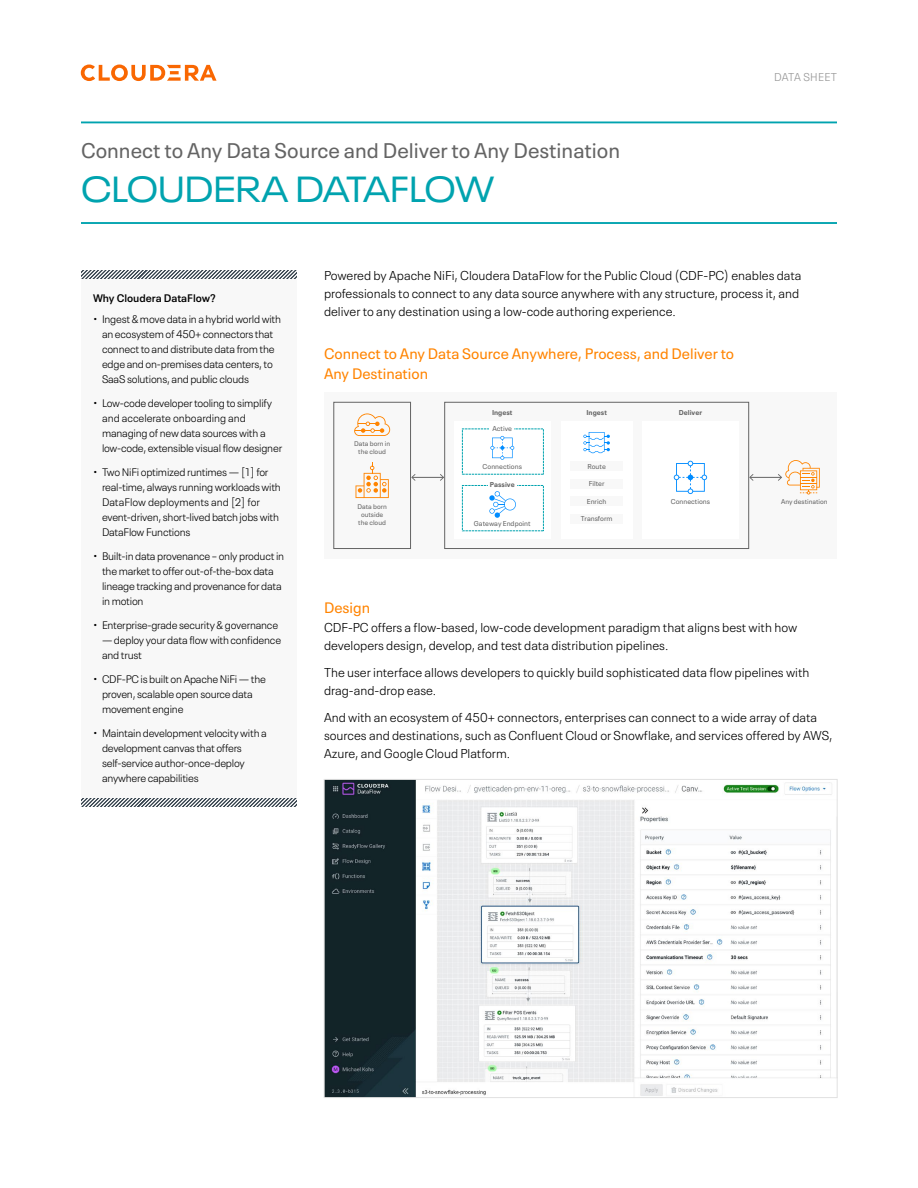
<style>
.page{position:relative;width:918px;height:1188px;background:#fff}
.page>*{position:absolute;margin:0;border:0;box-sizing:border-box;transform-origin:0 0}
.t1{font:expanded 36px "Neue Plak";color:#00a3af}
.t2{font:21px "Neue Plak Text";color:#646464}
.t3{font:15px/19.5px "Neue Plak Text";color:#ff8400}
.t4{font:300 12.75px/18px "Neue Plak Text";color:#000}
.t5{font:300 11.25px "Neue Plak Text";letter-spacing:.025em;color:#969696}
.t6{font:300 10.8px/15px "Neue Plak Text";letter-spacing:-.02em;color:#000}
.t7{font:600 10.8px "Neue Plak Text";color:#000}
.t8{font:7.05px "Neue Plak Text";color:#646464}
.t9{font:700 7.05px "Neue Plak Text";color:#646464}
.t10{font:6.75px/8.4px "Neue Plak Text";color:#646464;text-align:center}
</style>
<div class="page">
<svg style="left:81px;top:65px;width:136px;height:16px"></svg>
<div style="left:324px;top:392px;width:513px;height:166px;background:#f8f8f8"></div>
<div style="left:334px;top:402px;width:77px;height:147px;border:1px solid #646464"></div>
<div style="left:444px;top:402px;width:305px;height:147px;border:1px solid #646464"></div>
<hr style="left:412px;top:477px;width:31px;height:1px;background:#646464">
<svg style="left:411px;top:474px;width:5px;height:7px"></svg>
<svg style="left:440px;top:474px;width:4px;height:7px"></svg>
<svg style="left:356px;top:462px;width:33px;height:36px"></svg>
<svg style="left:354px;top:413px;width:36px;height:23px"></svg>
<div style="left:455px;top:421px;width:96px;height:118px;background:#fff"></div>
<div style="left:642px;top:421px;width:97px;height:118px;background:#fff"></div>
<div style="left:561px;top:421px;width:71px;height:118px;background:#fff"></div>
<div style="left:462px;top:485px;width:82px;height:46px;border:1px dashed #00a3af"></div>
<svg style="left:490px;top:436px;width:24px;height:24px"></svg>
<svg style="left:674px;top:461px;width:33px;height:33px"></svg>
<svg style="left:489px;top:491px;width:27px;height:27px"></svg>
<div style="left:488px;top:480px;width:29px;height:9px;background:#fff"></div>
<svg style="left:583px;top:432px;width:27px;height:21px"></svg>
<div style="left:571px;top:462px;width:52px;height:9px;background:#f8f8f8"></div>
<div style="left:571px;top:479px;width:52px;height:9px;background:#f8f8f8"></div>
<div style="left:571px;top:497px;width:52px;height:9px;background:#f8f8f8"></div>
<div style="left:571px;top:514px;width:52px;height:9px;background:#f8f8f8"></div>
<hr style="left:750px;top:477px;width:31px;height:1px;background:#646464">
<svg style="left:749px;top:474px;width:5px;height:7px"></svg>
<svg style="left:778px;top:460px;width:42px;height:35px"></svg>
<img style="left:326px;top:781px;width:509px;height:315px">
<div style="left:324px;top:779px;width:513px;height:319px;border:1px solid #e1e1e1"></div>
<hr style="left:81px;top:121px;width:756px;height:2px;background:#00a3af">
<hr style="left:81px;top:222px;width:756px;height:2px;background:#00a3af">
<svg style="left:81px;top:270px;width:216px;height:9px"></svg>
<svg style="left:81px;top:798px;width:216px;height:9px"></svg>
<div style="left:81px;top:279px;width:216px;height:519px;background:#f8f8f8"></div>
<h2 class="t2" style="left:81px;top:134px;width:541px">Connect to Any Data Source and Deliver to Any Destination</h2>
<h1 class="t1" style="left:81px;top:161px;width:415px">CLOUDERA DATAFLOW</h1>
<p class="t5" style="left:774px;top:68px;width:64px">DATA SHEET</p>
<p class="t7" style="left:93px;top:290px;width:124px">Why Cloudera DataFlow?</p>
<p class="t6" style="left:102px;top:311px;width:181px;text-indent:-9px">• Ingest &amp; move data in a hybrid world with an ecosystem of 450+ connectors that connect to and distribute data from the edge and on-premises data centers, to SaaS solutions, and public clouds</p>
<p class="t6" style="left:102px;top:395px;width:182px;text-indent:-9px">• Low-code developer tooling to simplify and accelerate onboarding and managing of new data sources with a low-code, extensible visual flow designer</p>
<p class="t6" style="left:102px;top:464px;width:180px;text-indent:-9px">• Two NiFi optimized runtimes — [1] for real-time, always running workloads with DataFlow deployments and [2] for event-driven, short-lived batch jobs with DataFlow Functions</p>
<p class="t6" style="left:102px;top:548px;width:184px;text-indent:-9px">• Built-in data provenance – only product in the market to offer out-of-the-box data lineage tracking and provenance for data in motion</p>
<p class="t6" style="left:93px;top:617px;width:187px">• Enterprise-grade security &amp; governance</p>
<p class="t6" style="left:102px;top:632px;width:181px">— deploy your data flow with confidence and trust</p>
<p class="t6" style="left:102px;top:671px;width:165px;text-indent:-9px">• CDF-PC is built on Apache NiFi — the proven, scalable open source data movement engine</p>
<p class="t6" style="left:102px;top:725px;width:166px;text-indent:-9px">• Maintain development velocity with a development canvas that offers self-service author-once-deploy anywhere capabilities</p>
<p class="t4" style="left:324px;top:265px;width:479px">Powered by Apache NiFi, Cloudera DataFlow for the Public Cloud (CDF-PC) enables data professionals to connect to any data source anywhere with any structure, process it, and deliver to any destination using a low-code authoring experience.</p>
<h3 class="t3" style="left:324px;top:343px;width:412px">Connect to Any Data Source Anywhere, Process, and Deliver to<br>Any Destination</h3>
<p class="t10" style="left:354px;top:438px;width:38px">Data born in the cloud</p>
<p class="t10" style="left:357px;top:502px;width:31px">Data born outside the cloud</p>
<p class="t9" style="left:492px;top:406px;width:22px">Ingest</p>
<p class="t8" style="left:492px;top:423px;width:21px">Active</p>
<p class="t8" style="left:483px;top:461px;width:41px">Connections</p>
<p class="t9" style="left:490px;top:479px;width:26px">Passive</p>
<p class="t8" style="left:474px;top:518px;width:58px">Gateway Endpoint</p>
<p class="t9" style="left:586px;top:406px;width:22px">Ingest</p>
<p class="t9" style="left:679px;top:406px;width:25px">Deliver</p>
<p class="t8" style="left:587px;top:461px;width:20px">Route</p>
<p class="t8" style="left:589px;top:478px;width:17px">Filter</p>
<p class="t8" style="left:587px;top:496px;width:21px">Enrich</p>
<p class="t8" style="left:581px;top:513px;width:33px">Transform</p>
<p class="t8" style="left:671px;top:496px;width:41px">Connections</p>
<p class="t10" style="left:781px;top:496px;width:48px">Any destination</p>
<h3 class="t3" style="left:324px;top:596px;width:48px">Design</h3>
<p class="t4" style="left:324px;top:618px;width:475px">CDF-PC offers a flow-based, low-code development paradigm that aligns best with how developers design, develop, and test data distribution pipelines.</p>
<p class="t4" style="left:324px;top:663px;width:487px">The user interface allows developers to quickly build sophisticated data flow pipelines with drag-and-drop ease.</p>
<p class="t4" style="left:324px;top:708px;width:510px">And with an ecosystem of 450+ connectors, enterprises can connect to a wide array of data sources and destinations, such as Confluent Cloud or Snowflake, and services offered by AWS,<br>Azure, and Google Cloud Platform.</p>
</div>
